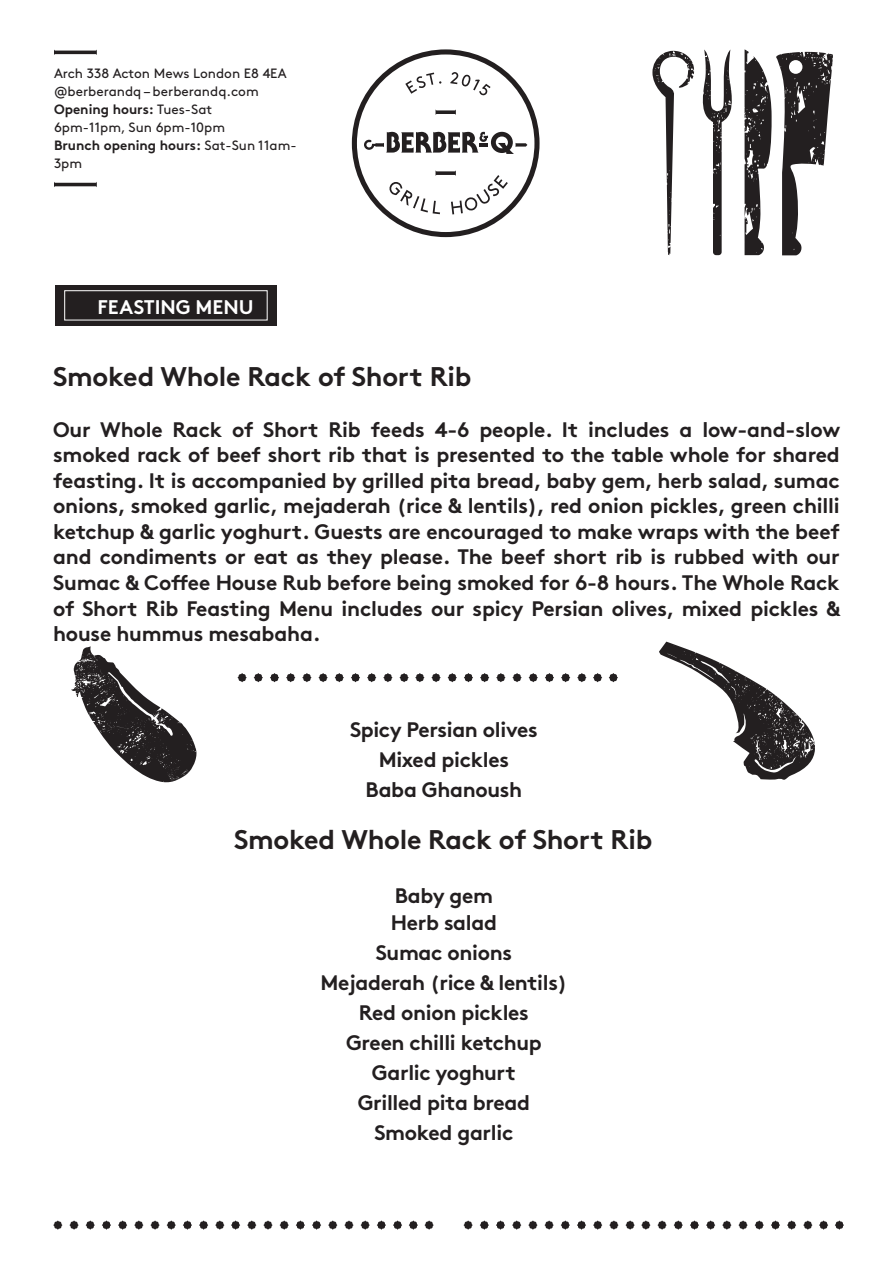
<style>
.page{position:relative;width:893px;height:1263px;background:#fff}
.page>*{position:absolute;margin:0;border:0;box-sizing:border-box;transform-origin:0 0}
.t1{font:700 27px "Brown Std";letter-spacing:-.01em;color:#231f20}
.t2{font:700 21px/25.5px "Brown Std";letter-spacing:-.015em;color:#231f20;text-align:justify}
.t3{font:700 19.8px "Brown Std";color:#fff}
.t4{font:13.5px "Brown Std";color:#231f20}
.t5{font:700 13.5px/18px "Brown Std";color:#231f20}
.s1{font-weight:400}
</style>
<div class="page">
<svg style="left:364px;top:132px;width:163px;height:22px"></svg>
<svg style="left:436px;top:109px;width:20px;height:6px"></svg>
<svg style="left:405px;top:73px;width:36px;height:21px"></svg>
<svg style="left:450px;top:72px;width:40px;height:24px"></svg>
<svg style="left:389px;top:170px;width:119px;height:44px"></svg>
<div style="left:352px;top:49px;width:188px;height:188px;border:5px solid #231f20;border-radius:50%"></div>
<svg style="left:702px;top:50px;width:30px;height:205px"></svg>
<svg style="left:652px;top:51px;width:42px;height:204px"></svg>
<svg style="left:744px;top:49px;width:89px;height:206px"></svg>
<svg style="left:237px;top:673px;width:10px;height:9px"></svg>
<svg style="left:383px;top:673px;width:9px;height:9px"></svg>
<svg style="left:399px;top:673px;width:10px;height:9px"></svg>
<svg style="left:335px;top:673px;width:9px;height:9px"></svg>
<svg style="left:318px;top:673px;width:10px;height:9px"></svg>
<svg style="left:367px;top:673px;width:9px;height:9px"></svg>
<svg style="left:351px;top:673px;width:9px;height:9px"></svg>
<svg style="left:302px;top:673px;width:10px;height:9px"></svg>
<svg style="left:270px;top:673px;width:9px;height:9px"></svg>
<svg style="left:286px;top:673px;width:9px;height:9px"></svg>
<svg style="left:254px;top:673px;width:9px;height:9px"></svg>
<svg style="left:415px;top:673px;width:9px;height:9px"></svg>
<svg style="left:561px;top:673px;width:9px;height:9px"></svg>
<svg style="left:577px;top:673px;width:9px;height:9px"></svg>
<svg style="left:512px;top:673px;width:10px;height:9px"></svg>
<svg style="left:496px;top:673px;width:9px;height:9px"></svg>
<svg style="left:545px;top:673px;width:9px;height:9px"></svg>
<svg style="left:529px;top:673px;width:9px;height:9px"></svg>
<svg style="left:480px;top:673px;width:9px;height:9px"></svg>
<svg style="left:448px;top:673px;width:9px;height:9px"></svg>
<svg style="left:464px;top:673px;width:9px;height:9px"></svg>
<svg style="left:431px;top:673px;width:10px;height:9px"></svg>
<svg style="left:593px;top:673px;width:9px;height:9px"></svg>
<svg style="left:609px;top:673px;width:9px;height:9px"></svg>
<svg style="left:463px;top:1220px;width:10px;height:10px"></svg>
<svg style="left:609px;top:1220px;width:9px;height:10px"></svg>
<svg style="left:625px;top:1220px;width:10px;height:10px"></svg>
<svg style="left:561px;top:1220px;width:9px;height:10px"></svg>
<svg style="left:544px;top:1220px;width:10px;height:10px"></svg>
<svg style="left:593px;top:1220px;width:9px;height:10px"></svg>
<svg style="left:577px;top:1220px;width:9px;height:10px"></svg>
<svg style="left:528px;top:1220px;width:10px;height:10px"></svg>
<svg style="left:496px;top:1220px;width:9px;height:10px"></svg>
<svg style="left:512px;top:1220px;width:9px;height:10px"></svg>
<svg style="left:480px;top:1220px;width:9px;height:10px"></svg>
<svg style="left:641px;top:1220px;width:9px;height:10px"></svg>
<svg style="left:787px;top:1220px;width:9px;height:10px"></svg>
<svg style="left:803px;top:1220px;width:9px;height:10px"></svg>
<svg style="left:738px;top:1220px;width:10px;height:10px"></svg>
<svg style="left:722px;top:1220px;width:9px;height:10px"></svg>
<svg style="left:771px;top:1220px;width:9px;height:10px"></svg>
<svg style="left:755px;top:1220px;width:9px;height:10px"></svg>
<svg style="left:706px;top:1220px;width:9px;height:10px"></svg>
<svg style="left:674px;top:1220px;width:9px;height:10px"></svg>
<svg style="left:690px;top:1220px;width:9px;height:10px"></svg>
<svg style="left:657px;top:1220px;width:10px;height:10px"></svg>
<svg style="left:819px;top:1220px;width:9px;height:10px"></svg>
<svg style="left:835px;top:1220px;width:9px;height:10px"></svg>
<svg style="left:71px;top:646px;width:126px;height:137px"></svg>
<svg style="left:659px;top:642px;width:156px;height:138px"></svg>
<div style="left:55px;top:285px;width:222px;height:41px;background:#231f20"></div>
<div style="left:64px;top:290px;width:204px;height:30px;border:1px solid #fff"></div>
<svg style="left:54px;top:182px;width:43px;height:5px"></svg>
<svg style="left:54px;top:49px;width:43px;height:6px"></svg>
<svg style="left:53px;top:1220px;width:9px;height:10px"></svg>
<svg style="left:199px;top:1220px;width:9px;height:10px"></svg>
<svg style="left:215px;top:1220px;width:9px;height:10px"></svg>
<svg style="left:150px;top:1220px;width:10px;height:10px"></svg>
<svg style="left:134px;top:1220px;width:9px;height:10px"></svg>
<svg style="left:183px;top:1220px;width:9px;height:10px"></svg>
<svg style="left:167px;top:1220px;width:9px;height:10px"></svg>
<svg style="left:118px;top:1220px;width:9px;height:10px"></svg>
<svg style="left:86px;top:1220px;width:9px;height:10px"></svg>
<svg style="left:102px;top:1220px;width:9px;height:10px"></svg>
<svg style="left:69px;top:1220px;width:10px;height:10px"></svg>
<svg style="left:231px;top:1220px;width:9px;height:10px"></svg>
<svg style="left:377px;top:1220px;width:9px;height:10px"></svg>
<svg style="left:393px;top:1220px;width:9px;height:10px"></svg>
<svg style="left:328px;top:1220px;width:9px;height:10px"></svg>
<svg style="left:312px;top:1220px;width:9px;height:10px"></svg>
<svg style="left:361px;top:1220px;width:9px;height:10px"></svg>
<svg style="left:344px;top:1220px;width:10px;height:10px"></svg>
<svg style="left:296px;top:1220px;width:9px;height:10px"></svg>
<svg style="left:263px;top:1220px;width:10px;height:10px"></svg>
<svg style="left:280px;top:1220px;width:9px;height:10px"></svg>
<svg style="left:247px;top:1220px;width:9px;height:10px"></svg>
<svg style="left:409px;top:1220px;width:9px;height:10px"></svg>
<svg style="left:424px;top:1220px;width:10px;height:10px"></svg>
<p class="t4" style="left:54px;top:65px;width:234px">Arch 338 Acton Mews London E8 4EA</p>
<p class="t4" style="left:54px;top:83px;width:206px">@berberandq – berberandq.com</p>
<p class="t5" style="left:54px;top:100px;width:160px">Opening hours: <span class="s1">Tues-Sat</span></p>
<p class="t4" style="left:54px;top:119px;width:173px">6pm-11pm, Sun 6pm-10pm</p>
<p class="t5" style="left:54px;top:136px;width:244px">Brunch opening hours: <span class="s1">Sat-Sun 11am-<br>3pm</span></p>
<p class="t3" style="left:98px;top:295px;width:158px">FEASTING MENU</p>
<p class="t1" style="left:53px;top:360px;width:420px">Smoked Whole Rack of Short Rib</p>
<p class="t2" style="left:53px;top:417px;width:789px">Our Whole Rack of Short Rib feeds 4-6 people. It includes a low-and-slow smoked rack of beef short rib that is presented to the table whole for shared feasting. It is accompanied by grilled pita bread, baby gem, herb salad, sumac onions, smoked garlic, mejaderah (rice &amp; lentils), red onion pickles, green chilli ketchup &amp; garlic yoghurt. Guests are encouraged to make wraps with the beef and condiments or eat as they please. The beef short rib is rubbed with our Sumac &amp; Coffee House Rub before being smoked for 6-8 hours. The Whole Rack of Short Rib Feasting Menu includes our spicy Persian olives, mixed pickles &amp; house hummus mesabaha.</p>
<p class="t2" style="left:350px;top:717px;width:189px">Spicy Persian olives</p>
<p class="t2" style="left:379px;top:747px;width:132px">Mixed pickles</p>
<p class="t2" style="left:366px;top:777px;width:158px">Baba Ghanoush</p>
<p class="t1" style="left:234px;top:823px;width:420px">Smoked Whole Rack of Short Rib</p>
<p class="t2" style="left:395px;top:883px;width:100px">Baby gem</p>
<p class="t2" style="left:391px;top:910px;width:108px">Herb salad</p>
<p class="t2" style="left:376px;top:940px;width:138px">Sumac onions</p>
<p class="t2" style="left:321px;top:970px;width:248px">Mejaderah (rice &amp; lentils)</p>
<p class="t2" style="left:359px;top:1000px;width:172px">Red onion pickles</p>
<p class="t2" style="left:346px;top:1030px;width:197px">Green chilli ketchup</p>
<p class="t2" style="left:372px;top:1060px;width:146px">Garlic yoghurt</p>
<p class="t2" style="left:358px;top:1090px;width:174px">Grilled pita bread</p>
<p class="t2" style="left:374px;top:1120px;width:140px">Smoked garlic</p>
</div>
